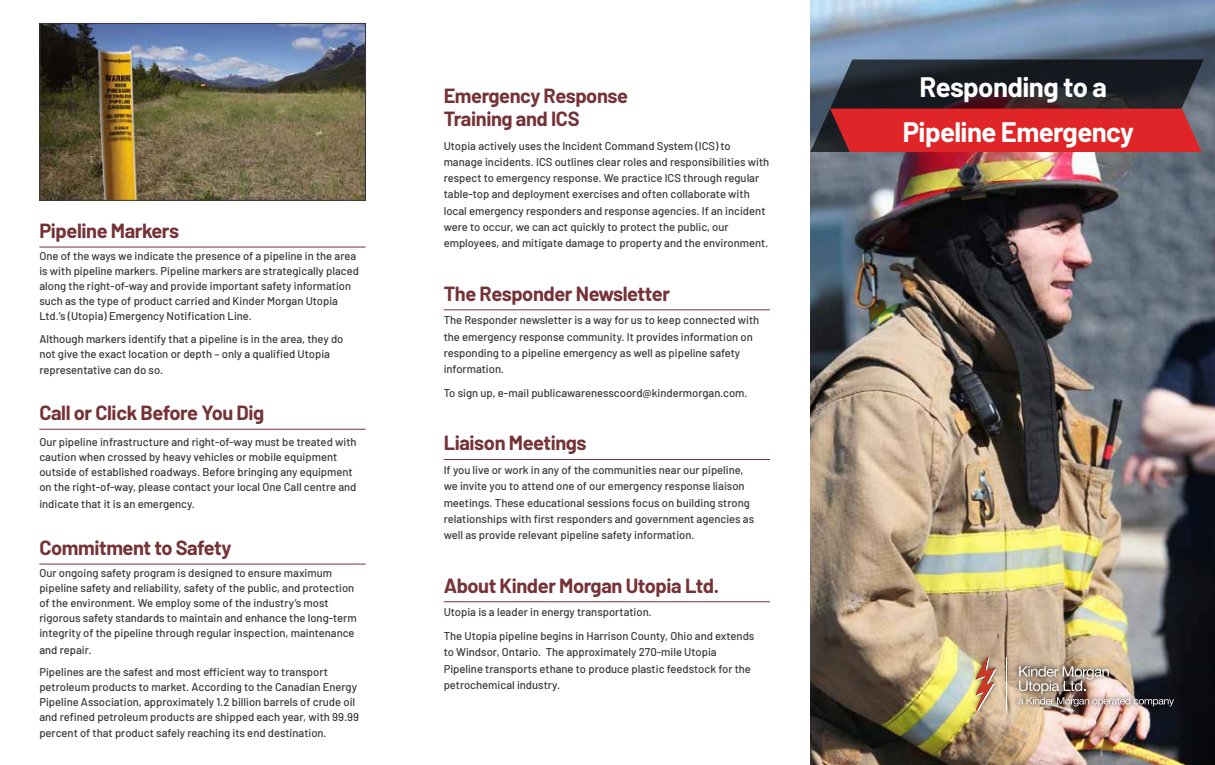
<style>
.page{position:relative;width:1215px;height:765px;background:#fff}
.page>*{position:absolute;margin:0;border:0;box-sizing:border-box;transform-origin:0 0}
.t1{font:700 27.5px/45px "Barlow";letter-spacing:-.02em;color:#fff;text-align:center}
.t2{font:700 20px/22.5px "Barlow";letter-spacing:-.02em;color:#753237}
.t3{font:500 11.25px/16.2px "Barlow";color:#363636}
</style>
<div class="page">
<img style="left:1205px;top:0;width:10px;height:765px">
<img style="left:810px;top:0;width:395px;height:765px">
<hr style="left:444px;top:310px;width:326px;height:1px;background:#753237">
<hr style="left:444px;top:459px;width:326px;height:1px;background:#753237">
<hr style="left:444px;top:601px;width:326px;height:1px;background:#753237">
<hr style="left:39px;top:247px;width:327px;height:1px;background:#753237">
<hr style="left:39px;top:429px;width:327px;height:1px;background:#753237">
<hr style="left:39px;top:564px;width:327px;height:1px;background:#753237">
<img style="left:42px;top:25px;width:322px;height:174px">
<div style="left:40px;top:23px;width:326px;height:178px;border:1px solid #363636"></div>
<h2 class="t2" style="left:39px;top:218px;width:141px">Pipeline Markers</h2>
<p class="t3" style="left:39px;top:248px;width:321px;line-height:15px">One of the ways we indicate the presence of a pipeline in the area is with pipeline markers. Pipeline markers are strategically placed along the right-of-way and provide important safety information such as the type of product carried and Kinder Morgan Utopia Ltd.’s (Utopia) Emergency Notification Line.</p>
<p class="t3" style="left:39px;top:330px;width:306px;line-height:15px">Although markers identify that a pipeline is in the area, they do not give the exact location or depth – only a qualified Utopia</p>
<p class="t3" style="left:39px;top:361px;width:125px">representative can do so.</p>
<h2 class="t2" style="left:39px;top:400px;width:226px">Call or Click Before You Dig</h2>
<p class="t3" style="left:39px;top:434px;width:319px;line-height:15px">Our pipeline infrastructure and right-of-way must be treated with caution when crossed by heavy vehicles or mobile equipment outside of established roadways. Before bringing any equipment on the right-of-way, please contact your local One Call centre and</p>
<p class="t3" style="left:39px;top:495px;width:157px">indicate that it is an emergency.</p>
<h2 class="t2" style="left:39px;top:535px;width:194px">Commitment to Safety</h2>
<p class="t3" style="left:39px;top:565px;width:319px;line-height:15px">Our ongoing safety program is designed to ensure maximum pipeline safety and reliability, safety of the public, and protection of the environment. We employ some of the industry’s most rigorous safety standards to maintain and enhance the long-term integrity of the pipeline through regular inspection, maintenance</p>
<p class="t3" style="left:39px;top:638px;width:290px;line-height:22.4px">and repair.<br>Pipelines are the safest and most efficient way to transport</p>
<p class="t3" style="left:39px;top:679px;width:321px;line-height:15px">petroleum products to market. According to the Canadian Energy<br>Pipeline Association, approximately 1.2 billion barrels of crude oil and refined petroleum products are shipped each year, with 99.99</p>
<p class="t3" style="left:39px;top:724px;width:289px">percent of that product safely reaching its end destination.</p>
<h2 class="t2" style="left:444px;top:83px;width:186px">Emergency Response<br>Training and ICS</h2>
<p class="t3" style="left:444px;top:137px;width:327px">Utopia actively uses the Incident Command System (ICS) to manage incidents. ICS outlines clear roles and responsibilities with respect to emergency response. We practice ICS through regular table-top and deployment exercises and often collaborate with local emergency responders and response agencies. If an incident were to occur, we can act quickly to protect the public, our employees, and mitigate damage to property and the environment.</p>
<h2 class="t2" style="left:444px;top:281px;width:228px">The Responder Newsletter</h2>
<p class="t3" style="left:444px;top:311px;width:317px">The Responder newsletter is a way for us to keep connected with the emergency response community. It provides information on responding to a pipeline emergency as well as pipeline safety information.</p>
<p class="t3" style="left:444px;top:384px;width:305px">To sign up, e-mail publicawarenesscoord@kindermorgan.com.</p>
<h2 class="t2" style="left:444px;top:430px;width:144px">Liaison Meetings</h2>
<p class="t3" style="left:444px;top:461px;width:312px">If you live or work in any of the communities near our pipeline, we invite you to attend one of our emergency response liaison meetings. These educational sessions focus on building strong relationships with first responders and government agencies as well as provide relevant pipeline safety information.</p>
<h2 class="t2" style="left:444px;top:573px;width:277px">About Kinder Morgan Utopia Ltd.</h2>
<p class="t3" style="left:444px;top:600px;width:312px;line-height:23.6px">Utopia is a leader in energy transportation.<br>The Utopia pipeline begins in Harrison County, Ohio and extends</p>
<p class="t3" style="left:444px;top:643px;width:309px">to Windsor, Ontario. The approximately 270-mile Utopia<br>Pipeline transports ethane to produce plastic feedstock for the petrochemical industry.</p>
<h1 class="t1" style="left:903px;top:63px;width:233px">Responding to a<br>Pipeline Emergency</h1>
</div>
